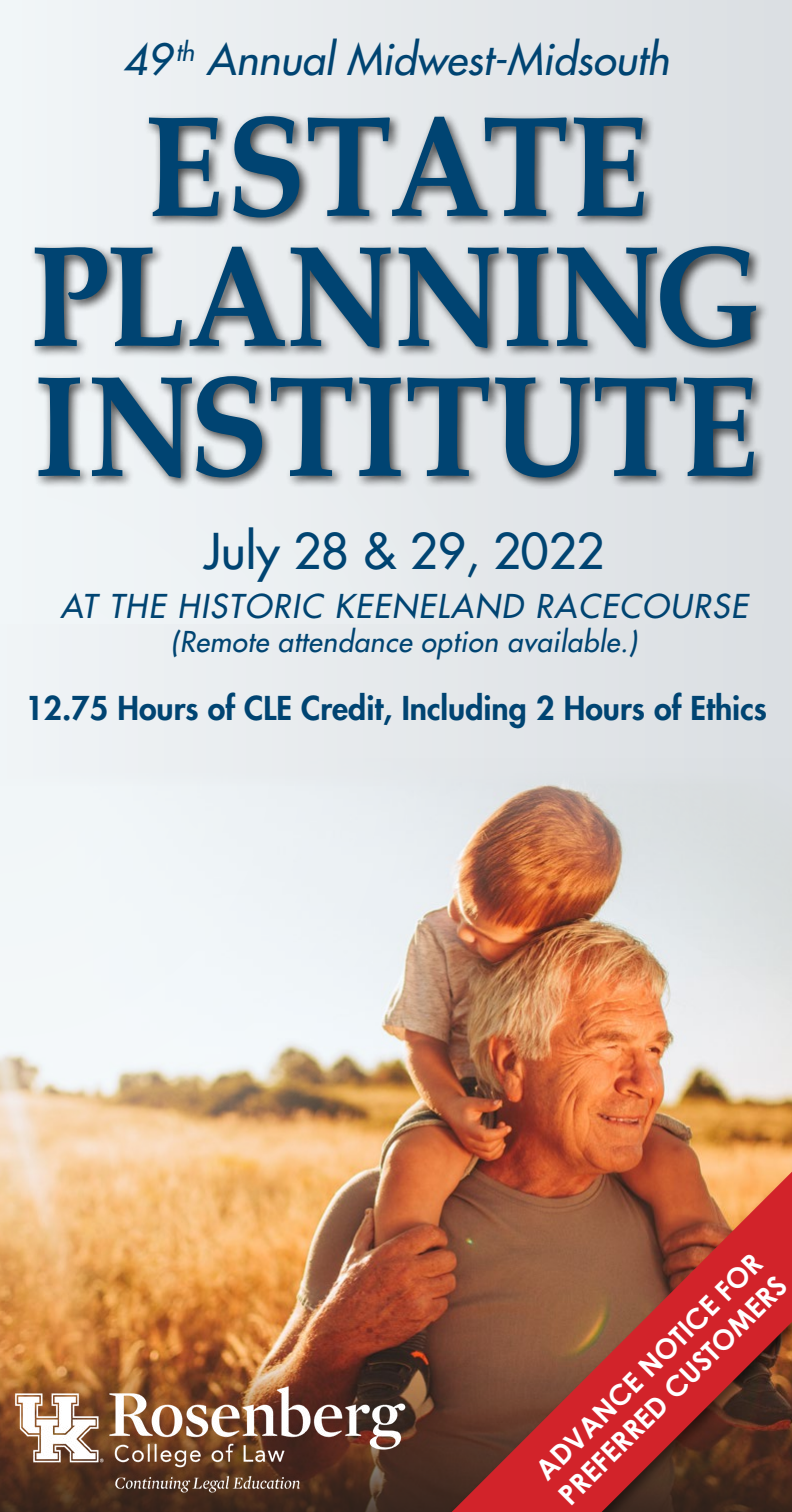
<style>
.page{position:relative;width:792px;height:1512px;background:#fff}
.page>*{position:absolute;margin:0;border:0;box-sizing:border-box;transform-origin:0 0}
.t1{font:700 144px/130px "Book Antiqua";color:#004472;text-align:center;scale:.9 1}
.t2{font:500 48px "Futura Std";color:#004472}
.t3{font:italic 500 42px "Futura Std";color:#004472}
.t4{font:800 32px "Futura Std";color:#004472}
.t5{font:italic 500 32px "Futura Std";letter-spacing:.05em;color:#004472}
.t6{font:italic 500 28px "Futura Std";letter-spacing:.02em;color:#004472}
.t7{font:700 28px/33.6px "Century Gothic";color:#fff}
</style>
<div class="page">
<div style="left:0;top:0;width:791px;height:1512px;background:linear-gradient(to right,#f1f5f7,#dbdee2)"></div>
<img style="left:0;top:786px;width:791px;height:562px">
<img style="left:0;top:199px;width:562px;height:1131px">
<div style="left:0;top:625px;width:791px;height:161px;background:#e5e9ec"></div>
<div style="left:30px;top:112px;width:741px;height:379px;background:#000;opacity:.75"></div>
<img style="left:0;top:1348px;width:443px;height:164px">
<img style="left:14px;top:1385px;width:392px;height:107px">
<div style="left:443px;top:1171px;width:349px;height:341px;background:#000;opacity:.5"></div>
<svg style="left:452px;top:1172px;width:340px;height:340px;background:#9b3e30"></svg>
<h3 class="t3" style="left:123px;top:33px;width:548px">49 <sup>th</sup> Annual Midwest-Midsouth</h3>
<h1 class="t1" style="left:30px;top:101px;width:815px">ESTATE<br>PLANNING<br>INSTITUTE</h1>
<h2 class="t2" style="left:204px;top:521px;width:402px">July 28 &amp; 29, 2022</h2>
<p class="t5" style="left:60px;top:587px;width:689px">AT THE HISTORIC KEENELAND RACECOURSE</p>
<p class="t6" style="left:171px;top:624px;width:468px">(Remote attendance option available.)</p>
<p class="t4" style="left:25px;top:688px;width:743px">12.75 Hours of CLE Credit, Including 2 Hours of Ethics</p>
<p class="t7" style="left:527px;top:1463px;width:311px;rotate:-45deg">ADVANCE NOTICE FOR<br>PREFERRED CUSTOMERS</p>
</div>
